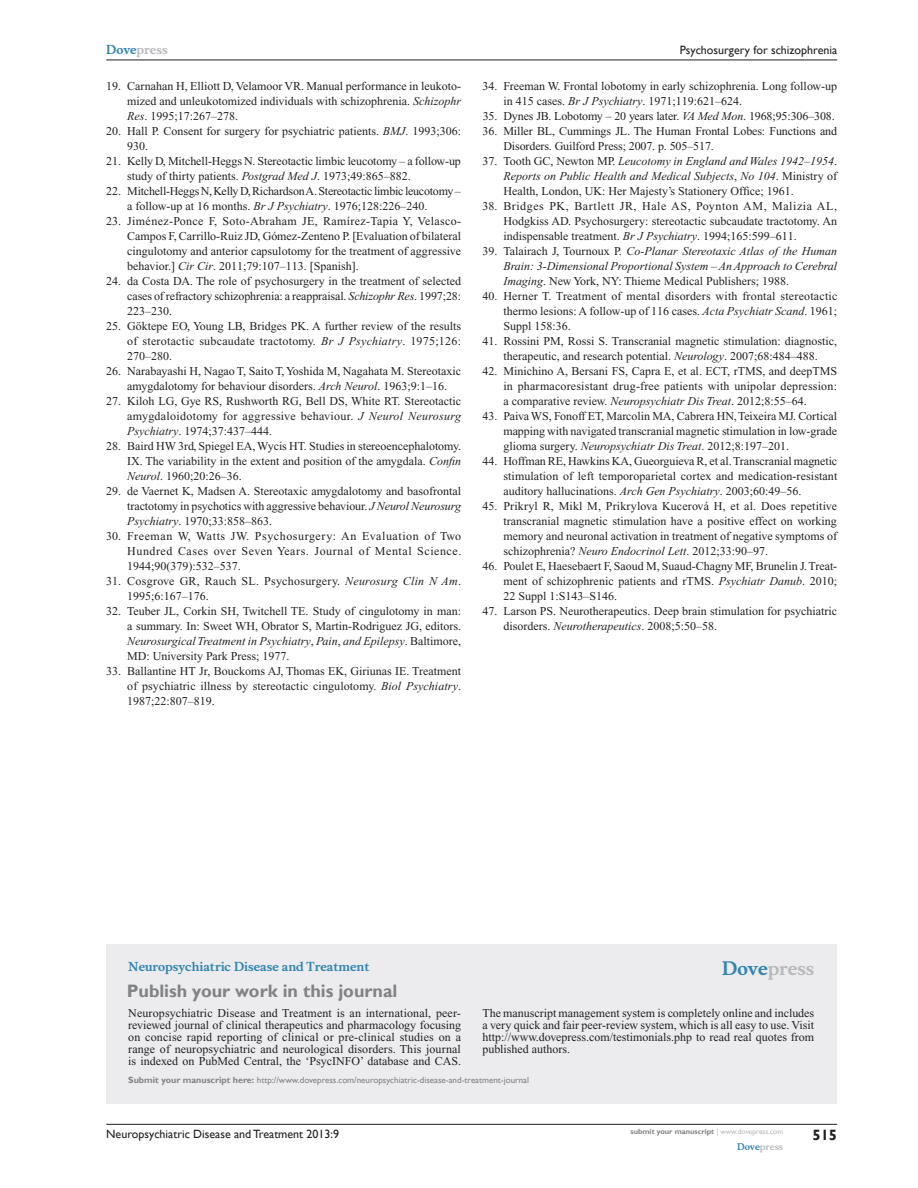
<style>
.page{position:relative;width:918px;height:1188px;background:#fff}
.page>*{position:absolute;margin:0;border:0;box-sizing:border-box;transform-origin:0 0}
.PromBx-H1{font:700 18px "Gill Sans";color:#808285}
.PromBx-Brand{font:700 18px "Musee";color:#b8b9bc}
.t1{font:700 15px "Gill Sans";color:#231f20}
.RefNL2{font:12px/15px "Times New Roman";color:#231f20;text-align:justify}
.PromBx-Tx{font:12px/12px "Times New Roman";color:#231f20;text-align:justify}
.RefNL2-2{font:italic 12px/15px "Times New Roman";color:#231f20;text-align:justify}
.RefNL2-3{font:12px/15px "Times New Roman";letter-spacing:-.02em;color:#231f20}
.t2{font:12px "Gill Sans";color:#231f20}
.RefNL2-4{font:12px/15px "Times New Roman";letter-spacing:.02em;color:#231f20}
.PromBx-JrnlName{font:700 12px "Musee";color:#3485ae}
.t3{font:700 12px "Musee";color:#b8b9bc}
.PromBx-SubmitMssWebA{font:9px "Gill Sans";color:#808285}
.t4{font:700 9px "Musee";color:#b8b9bc}
.t5{font:700 7.5px "Gill Sans";color:#808285}
.s1{color:#3485ae}
.s2{font-style:italic}
.s3{font-style:normal}
.s4{font-weight:700}
.s5{font-weight:400;color:#b8b9bc}
</style>
<div class="page">
<div style="left:106px;top:944px;width:731px;height:159px;background:#ececee"></div>
<hr style="left:106px;top:1124px;width:731px;height:1px;background:#231f20">
<hr style="left:106px;top:60px;width:731px;height:1px;background:#231f20">
<p class="t3" style="left:106px;top:43px;width:63px"><span class="s1">Dove</span>press</p>
<p class="RefNL2" style="left:127px;top:79px;width:335px;text-indent:-21px">19. Carnahan H, Elliott D, Velamoor VR. Manual performance in leukoto&shy;mized and unleukotomized individuals with schizophrenia. <span class="s2">Schizophr Res</span>. 1995;17:267–278.</p>
<p class="RefNL2" style="left:127px;top:124px;width:335px;text-indent:-21px">20. Hall P. Consent for surgery for psychiatric patients. <span class="s2">BMJ</span>. 1993;306:<br>930.</p>
<p class="RefNL2" style="left:127px;top:154px;width:335px;text-indent:-21px">21. Kelly D, Mitchell-Heggs N. Stereotactic limbic leucotomy – a follow-up study of thirty patients. <span class="s2">Postgrad Med J</span>. 1973;49:865–882.</p>
<p class="RefNL2-3" style="left:127px;top:184px;width:335px;text-indent:-21px">22. Mitchell-Heggs N, Kelly D, Richardson A. Stereotactic limbic leucotomy – a follow-up at 16 months. <span class="s2">Br J Psychiatry</span>. 1976;128:226–240.</p>
<p class="RefNL2" style="left:127px;top:214px;width:335px;text-indent:-21px">23. Jiménez-Ponce F, Soto-Abraham JE, Ramírez-Tapia Y, Velasco-Campos F, Carrillo-Ruiz JD, Gómez-Zenteno P. [Evaluation of bilateral cingulotomy and anterior capsulotomy for the treatment of aggressive behavior.] <span class="s2">Cir Cir</span>. 2011;79:107–113. [Spanish].</p>
<p class="RefNL2" style="left:127px;top:274px;width:335px;text-indent:-21px">24. da Costa DA. The role of psychosurgery in the treatment of selected cases of refractory schizophrenia: a reappraisal. <span class="s2">Schizophr Res</span>. 1997;28:<br>223–230.</p>
<p class="RefNL2" style="left:127px;top:319px;width:335px;text-indent:-21px">25. Göktepe EO, Young LB, Bridges PK. A further review of the results of sterotactic subcaudate tractotomy. <span class="s2">Br J Psychiatry</span>. 1975;126:<br>270–280.</p>
<p class="RefNL2" style="left:106px;top:364px;width:356px;text-align:center">26. Narabayashi H, Nagao T, Saito T, Yoshida M, Nagahata M. Stereotaxic amygdalotomy for behaviour disorders. <span class="s2">Arch Neurol</span>. 1963;9:1–16.</p>
<p class="RefNL2" style="left:127px;top:394px;width:335px;text-indent:-21px">27. Kiloh LG, Gye RS, Rushworth RG, Bell DS, White RT. Stereotactic amygdaloidotomy for aggressive behaviour. <span class="s2">J Neurol Neurosurg Psychiatry</span>. 1974;37:437–444.</p>
<p class="RefNL2" style="left:127px;top:439px;width:335px;text-indent:-21px">28. Baird HW 3rd, Spiegel EA, Wycis HT. Studies in stereoencephalotomy.<br>IX. The variability in the extent and position of the amygdala. <span class="s2">Confin Neurol</span>. 1960;20:26–36.</p>
<p class="RefNL2" style="left:127px;top:484px;width:335px;text-indent:-21px">29. de Vaernet K, Madsen A. Stereotaxic amygdalotomy and basofrontal tractotomy in psychotics with aggressive behaviour. <span class="s2">J Neurol Neurosurg Psychiatry</span>. 1970;33:858–863.</p>
<p class="RefNL2" style="left:127px;top:529px;width:336px;text-indent:-21px">30. Freeman W, Watts JW. Psychosurgery: An Evaluation of Two Hundred Cases over Seven Years. Journal of Mental Science.<br>1944;90(379):532–537.</p>
<p class="RefNL2-4" style="left:127px;top:574px;width:335px;text-indent:-21px">31. Cosgrove GR, Rauch SL. Psychosurgery. <span class="s2">Neurosurg Clin N Am</span>.<br>1995;6:167–176.</p>
<p class="RefNL2" style="left:127px;top:604px;width:335px;text-indent:-21px">32. Teuber JL, Corkin SH, Twitchell TE. Study of cingulotomy in man: a summary. In: Sweet WH, Obrator S, Martin-Rodriguez JG, editors.<br><span class="s2">Neurosurgical Treatment in Psychiatry</span>, <span class="s2">Pain</span>, <span class="s2">and Epilepsy</span>. Baltimore, MD: University Park Press; 1977.</p>
<p class="RefNL2" style="left:127px;top:664px;width:335px;text-indent:-21px">33. Ballantine HT Jr, Bouckoms AJ, Thomas EK, Giriunas IE. Treatment of psychiatric illness by stereotactic cingulotomy. <span class="s2">Biol Psychiatry</span>.<br>1987;22:807–819.</p>
<p class="t2" style="left:680px;top:43px;width:159px">Psychosurgery for schizophrenia</p>
<p class="RefNL2" style="left:503px;top:79px;width:335px;text-indent:-21px">34. Freeman W. Frontal lobotomy in early schizophrenia. Long follow-up in 415 cases. <span class="s2">Br J Psychiatry</span>. 1971;119:621–624.</p>
<p class="RefNL2" style="left:483px;top:109px;width:354px">35. Dynes JB. Lobotomy – 20 years later. <span class="s2">VA Med Mon</span>. 1968;95:306–308.</p>
<p class="RefNL2" style="left:503px;top:124px;width:335px;text-indent:-21px">36. Miller BL, Cummings JL. The Human Frontal Lobes: Functions and<br>Disorders. Guilford Press; 2007. p. 505–517.</p>
<p class="RefNL2" style="left:503px;top:154px;width:335px;text-indent:-21px">37. Tooth GC, Newton MP. <span class="s2">Leucotomy in England and Wales 1942–1954</span>.<br><span class="s2">Reports on Public Health and Medical Subjects</span>, <span class="s2">No 104</span>. Ministry of Health, London, UK: Her Majesty’s Stationery Office; 1961.</p>
<p class="RefNL2" style="left:503px;top:199px;width:335px;text-indent:-21px">38. Bridges PK, Bartlett JR, Hale AS, Poynton AM, Malizia AL, Hodgkiss AD. Psychosurgery: stereotactic subcaudate tractotomy. An indispensable treatment. <span class="s2">Br J Psychiatry</span>. 1994;165:599–611.</p>
<p class="RefNL2-2" style="left:503px;top:244px;width:335px;text-indent:-21px"><span class="s3">39. Talairach J, Tournoux P.</span> Co-Planar Stereotaxic Atlas of the Human Brain: 3-Dimensional Proportional System – An Approach to Cerebral Imaging<span class="s3">. New York, NY: Thieme Medical Publishers; 1988.</span></p>
<p class="RefNL2" style="left:503px;top:289px;width:336px;text-indent:-21px">40. Herner T. Treatment of mental disorders with frontal stereotactic thermo lesions: A follow-up of 116 cases. <span class="s2">Acta Psychiatr Scand</span>. 1961; Suppl 158:36.</p>
<p class="RefNL2" style="left:482px;top:334px;width:356px;text-align:center">41. Rossini PM, Rossi S. Transcranial magnetic stimulation: diagnostic, therapeutic, and research potential. <span class="s2">Neurology</span>. 2007;68:484–488.</p>
<p class="RefNL2" style="left:503px;top:364px;width:335px;text-indent:-21px">42. Minichino A, Bersani FS, Capra E, et al. ECT, rTMS, and deepTMS in pharmacoresistant drug-free patients with unipolar depression: a comparative review. <span class="s2">Neuropsychiatr Dis Treat</span>. 2012;8:55–64.</p>
<p class="RefNL2" style="left:503px;top:409px;width:335px;text-indent:-21px">43. Paiva WS, Fonoff ET, Marcolin MA, Cabrera HN, Teixeira MJ. Cortical mapping with navigated transcranial magnetic stimulation in low-grade glioma surgery. <span class="s2">Neuropsychiatr Dis Treat</span>. 2012;8:197–201.</p>
<p class="RefNL2" style="left:503px;top:454px;width:336px;text-indent:-21px">44. Hoffman RE, Hawkins KA, Gueorguieva R, et al. Transcranial magnetic stimulation of left temporoparietal cortex and medication-resistant auditory hallucinations. <span class="s2">Arch Gen Psychiatry</span>. 2003;60:49–56.</p>
<p class="RefNL2" style="left:503px;top:499px;width:335px;text-indent:-21px">45. Prikryl R, Mikl M, Prikrylova Kucerová H, et al. Does repetitive transcranial magnetic stimulation have a positive effect on working memory and neuronal activation in treatment of negative symptoms of schizophrenia? <span class="s2">Neuro Endocrinol Lett</span>. 2012;33:90–97.</p>
<p class="RefNL2" style="left:503px;top:559px;width:335px;text-indent:-21px">46. Poulet E, Haesebaert F, Saoud M, Suaud-Chagny MF, Brunelin J. Treat&shy;ment of schizophrenic patients and rTMS. <span class="s2">Psychiatr Danub</span>. 2010; 22 Suppl 1:S143–S146.</p>
<p class="RefNL2" style="left:503px;top:604px;width:335px;text-indent:-21px">47. Larson PS. Neurotherapeutics. Deep brain stimulation for psychiatric disorders. <span class="s2">Neurotherapeutics</span>. 2008;5:50–58.</p>
<p class="PromBx-JrnlName" style="left:128px;top:959px;width:243px">Neuropsychiatric Disease and Treatment</p>
<p class="PromBx-H1" style="left:127px;top:980px;width:272px">Publish your work in this journal</p>
<p class="PromBx-Brand" style="left:722px;top:958px;width:94px"><span class="s1">Dove</span>press</p>
<p class="PromBx-Tx" style="left:128px;top:1007px;width:334px">Neuropsychiatric Disease and Treatment is an international, peer&shy;reviewed journal of clinical therapeutics and pharmacology focusing on concise rapid reporting of clinical or pre-clinical studies on a range of neuropsychiatric and neurological disorders. This journal is indexed on PubMed Central, the ‘PsycINFO’ database and CAS.</p>
<p class="PromBx-Tx" style="left:482px;top:1007px;width:333px">The manuscript management system is completely online and includes a very quick and fair peer-review system, which is all easy to use. Visit http://www.dovepress.com/testimonials.php to read real quotes from published authors.</p>
<p class="PromBx-SubmitMssWebA" style="left:128px;top:1075px;width:402px"><span class="s4">Submit your manuscript here:</span> http://www.dovepress.com/neuropsychiatric-disease-and-treatment-journal</p>
<p class="t2" style="left:106px;top:1127px;width:235px">Neuropsychiatric Disease and Treatment 2013:9</p>
<p class="t5" style="left:631px;top:1127px;width:154px">submit your manuscript <span class="s5">| www.dovepress.com</span></p>
<p class="t4" style="left:737px;top:1141px;width:48px"><span class="s1">Dove</span>press</p>
<p class="t1" style="left:812px;top:1126px;width:26px">515</p>
</div>
